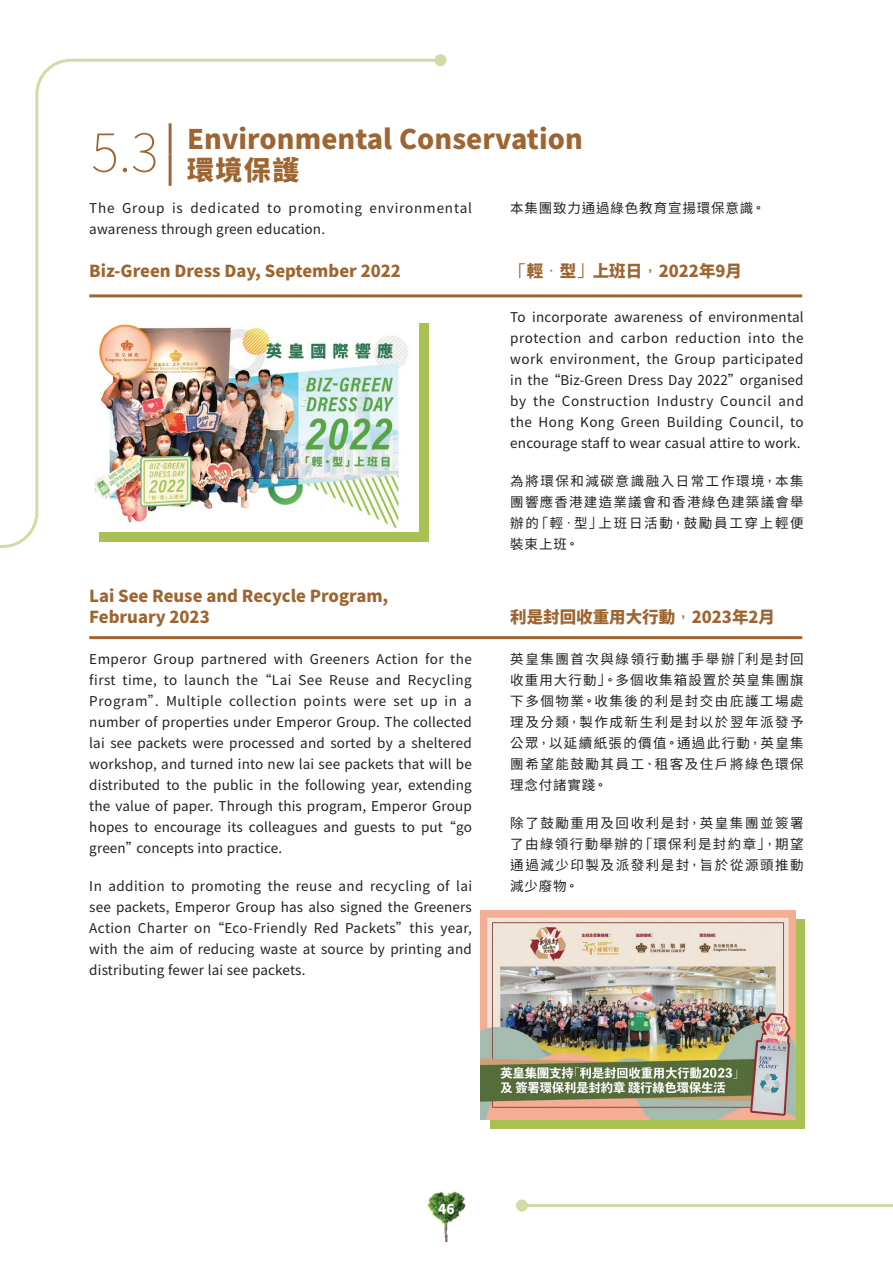
<style>
.page{position:relative;width:893px;height:1263px;background:#fff}
.page>*{position:absolute;margin:0;border:0;box-sizing:border-box;transform-origin:0 0}
.t1{font:900 27px/31.2px "Noto Sans CJ Ktc";letter-spacing:.005em;color:#9e6531}
.t2{font:900 16.5px/21px "Noto Sans CJ Ktc";color:#9e6531}
.t3{font:13.5px/21px "Noto Sans CJ Ktc";letter-spacing:.06em;color:#231f20;text-align:justify}
.t4{font:900 13.5px "Noto Sans CJ Ksc";color:#fff}
.s1{font-weight:100;font-size:52.5px}
.s2{font-family:"M Hei HKS";font-weight:700}
</style>
<div class="page">
<svg style="left:0;top:58px;width:443px;height:490px"></svg>
<div style="left:434px;top:54px;width:12px;height:12px;background:#d1dca5;border-radius:50%"></div>
<hr style="left:522px;top:1204px;width:371px;height:3px;background:#d1dca5">
<div style="left:516px;top:1199px;width:12px;height:12px;background:#d1dca5;border-radius:50%"></div>
<img style="left:427px;top:1191px;width:39px;height:33px">
<svg style="left:443px;top:1219px;width:6px;height:23px"></svg>
<hr style="left:169px;top:123px;width:3px;height:32px;background:#9e6531">
<hr style="left:169px;top:155px;width:3px;height:31px;background:#9e6531">
<hr style="left:89px;top:294px;width:713px;height:3px;background:#9e6531">
<div style="left:491px;top:920px;width:314px;height:209px;background:#a7c153"></div>
<img style="left:481px;top:910px;width:314px;height:209px">
<div style="left:99px;top:323px;width:330px;height:218px;background:#a7c153"></div>
<img style="left:89px;top:313px;width:330px;height:218px">
<hr style="left:89px;top:636px;width:713px;height:3px;background:#9e6531">
<h1 class="t1" style="left:187px;top:124px;width:397px;text-indent:-96px"><span class="s1">5.3</span> Environmental Conservation環境保護</h1>
<p class="t3" style="left:89px;top:198px;width:384px">The Group is dedicated to promoting environmental awareness through green education.</p>
<p class="t3" style="left:510px;top:198px;width:256px">本集團致力通過綠色教育宣揚環保意識<span class="s2">。</span></p>
<p class="t2" style="left:89px;top:261px;width:313px">Biz-Green Dress Day, September 2022</p>
<p class="t2" style="left:510px;top:261px;width:233px"><span class="s2">「</span>輕<span class="s2">．</span>型<span class="s2">」</span>上班日<span class="s2">，</span>2022年9月</p>
<p class="t2" style="left:89px;top:586px;width:301px">Lai See Reuse and Recycle Program,<br>February 2023</p>
<p class="t3" style="left:89px;top:648px;width:384px">Emperor Group partnered with Greeners Action for the first time, to launch the “Lai See Reuse and Recycling Program”. Multiple collection points were set up in a number of properties under Emperor Group. The collected lai see packets were processed and sorted by a sheltered workshop, and turned into new lai see packets that will be distributed to the public in the following year, extending the value of paper. Through this program, Emperor Group hopes to encourage its colleagues and guests to put “go green”concepts into practice.</p>
<p class="t3" style="left:89px;top:875px;width:384px">In addition to promoting the reuse and recycling of lai see packets, Emperor Group has also signed the Greeners Action Charter on “Eco-Friendly Red Packets”this year, with the aim of reducing waste at source by printing and distributing fewer lai see packets.</p>
<p class="t3" style="left:510px;top:307px;width:295px">To incorporate awareness of environmental protection and carbon reduction into the work environment, the Group participated in the “Biz-Green Dress Day 2022”organised by the Construction Industry Council and the Hong Kong Green Building Council, to encourage staff to wear casual attire to work.</p>
<p class="t3" style="left:510px;top:471px;width:295px">為將環保和減碳意識融入日常工作環境<span class="s2">，</span>本集團響應香港建造業議會和香港綠色建築議會舉辦的<span class="s2">「</span>輕<span class="s2">．</span>型<span class="s2">」</span>上班日活動<span class="s2">，</span>鼓勵員工穿上輕便裝束上班<span class="s2">。</span></p>
<p class="t2" style="left:510px;top:607px;width:266px">利是封回收重用大行動<span class="s2">，</span>2023年2月</p>
<p class="t3" style="left:510px;top:648px;width:295px">英皇集團首次與綠領行動攜手舉辦<span class="s2">「</span>利是封回收重用大行動<span class="s2">」。</span>多個收集箱設置於英皇集團旗下多個物業<span class="s2">。</span>收集後的利是封交由庇護工場處理及分類<span class="s2">，</span>製作成新生利是封以於翌年派發予公眾<span class="s2">，</span>以延續紙張的價值<span class="s2">。</span>通過此行動<span class="s2">，</span>英皇集團希望能鼓勵其員工<span class="s2">、</span>租客及住戶將綠色環保理念付諸實踐<span class="s2">。</span></p>
<p class="t3" style="left:510px;top:812px;width:295px">除了鼓勵重用及回收利是封<span class="s2">，</span>英皇集團並簽署了由綠領行動舉辦的<span class="s2">「</span>環保利是封約章<span class="s2">」，</span>期望通過減少印製及派發利是封<span class="s2">，</span>旨於從源頭推動減少廢物<span class="s2">。</span></p>
<p class="t4" style="left:438px;top:1201px;width:18px">46</p>
</div>
